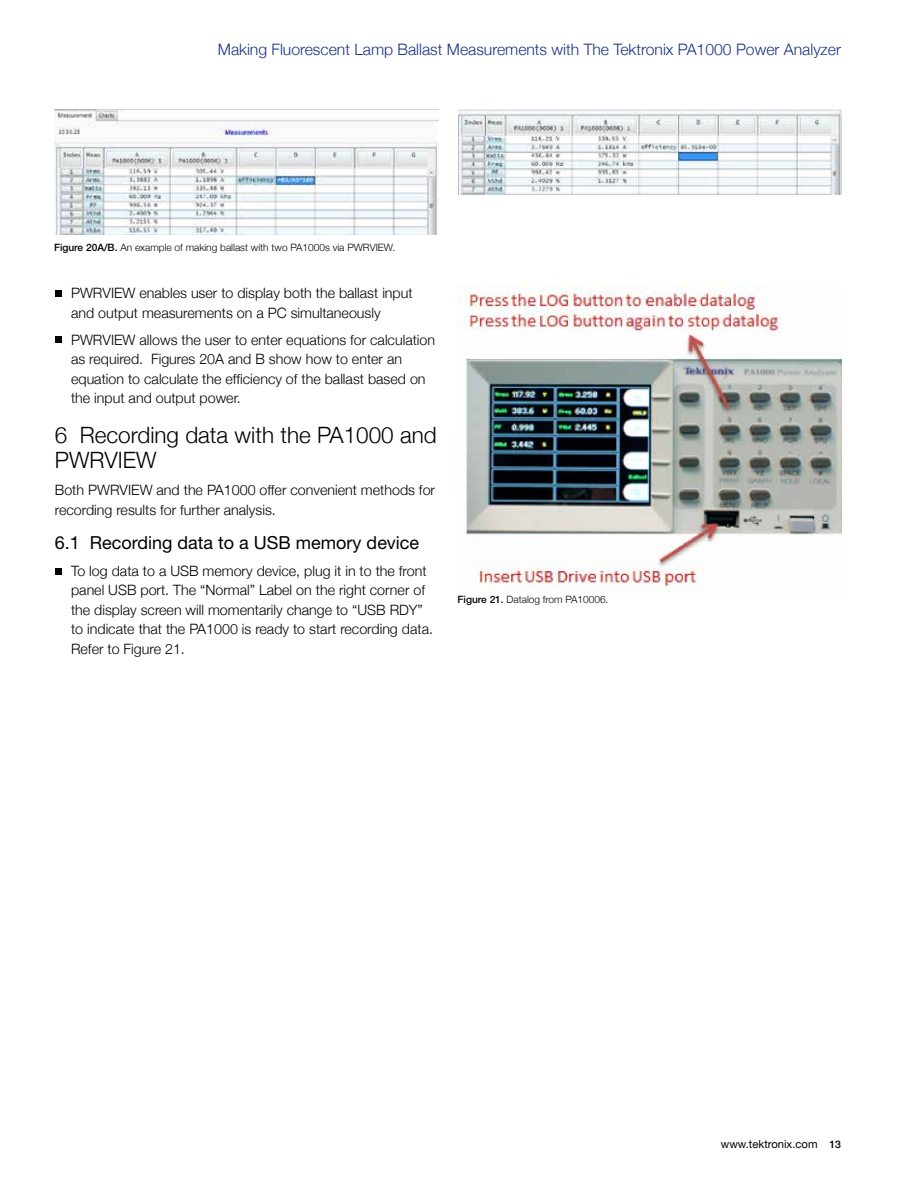
<style>
.page{position:relative;width:918px;height:1188px;background:#fff}
.page>*{position:absolute;margin:0;border:0;box-sizing:border-box;transform-origin:0 0}
.t1{font:300 22.5px/25.5px "Helvetica Neue";color:#000}
.t2{font:18px "Helvetica Neue";color:#000}
.t3{font:300 15.75px "Helvetica Neue";color:#1b3281}
.t4{font:300 14.25px/19.5px "Helvetica Neue";color:#000}
.t5{font:11.25px "Helvetica Neue";color:#000}
.t6{font:300 10.2px "Helvetica Neue";color:#000}
.s1{font-weight:500}
.s2{font-weight:500;font-size:10.5px}
</style>
<div class="page">
<div style="left:55px;top:290px;width:6px;height:7px;background:#000"></div>
<svg style="left:55px;top:337px;width:6px;height:6px"></svg>
<svg style="left:55px;top:568px;width:6px;height:6px"></svg>
<img style="left:458px;top:284px;width:383px;height:307px">
<img style="left:55px;top:109px;width:383px;height:125px">
<img style="left:459px;top:109px;width:383px;height:86px">
<p class="t3" style="left:218px;top:40px;width:625px">Making Fluorescent Lamp Ballast Measurements with The Tektronix PA1000 Power Analyzer</p>
<p class="t6" style="left:54px;top:242px;width:343px"><span class="s1">Figure 20A/B.</span> An example of making ballast with two PA1000s via PWRVIEW.</p>
<p class="t4" style="left:71px;top:283px;width:343px">PWRVIEW enables user to display both the ballast input and output measurements on a PC simultaneously</p>
<p class="t4" style="left:71px;top:330px;width:366px">PWRVIEW allows the user to enter equations for calculation as required. Figures 20A and B show how to enter an equation to calculate the efficiency of the ballast based on the input and output power.</p>
<h1 class="t1" style="left:55px;top:421px;width:383px">6 Recording data with the PA1000 and<br>PWRVIEW</h1>
<p class="t4" style="left:55px;top:480px;width:382px">Both PWRVIEW and the PA1000 offer convenient methods for recording results for further analysis.</p>
<p class="t2" style="left:55px;top:532px;width:366px">6.1 Recording data to a USB memory device</p>
<p class="t4" style="left:71px;top:561px;width:363px">To log data to a USB memory device, plug it in to the front panel USB port. The “Normal” Label on the right corner of the display screen will momentarily change to “USB RDY” to indicate that the PA1000 is ready to start recording data.<br>Refer to Figure 21.</p>
<p class="t6" style="left:458px;top:594px;width:152px"><span class="s1">Figure 21.</span> Datalog from PA10006.</p>
<p class="t5" style="left:721px;top:1138px;width:122px">www.tektronix.com <span class="s2">13</span></p>
</div>
